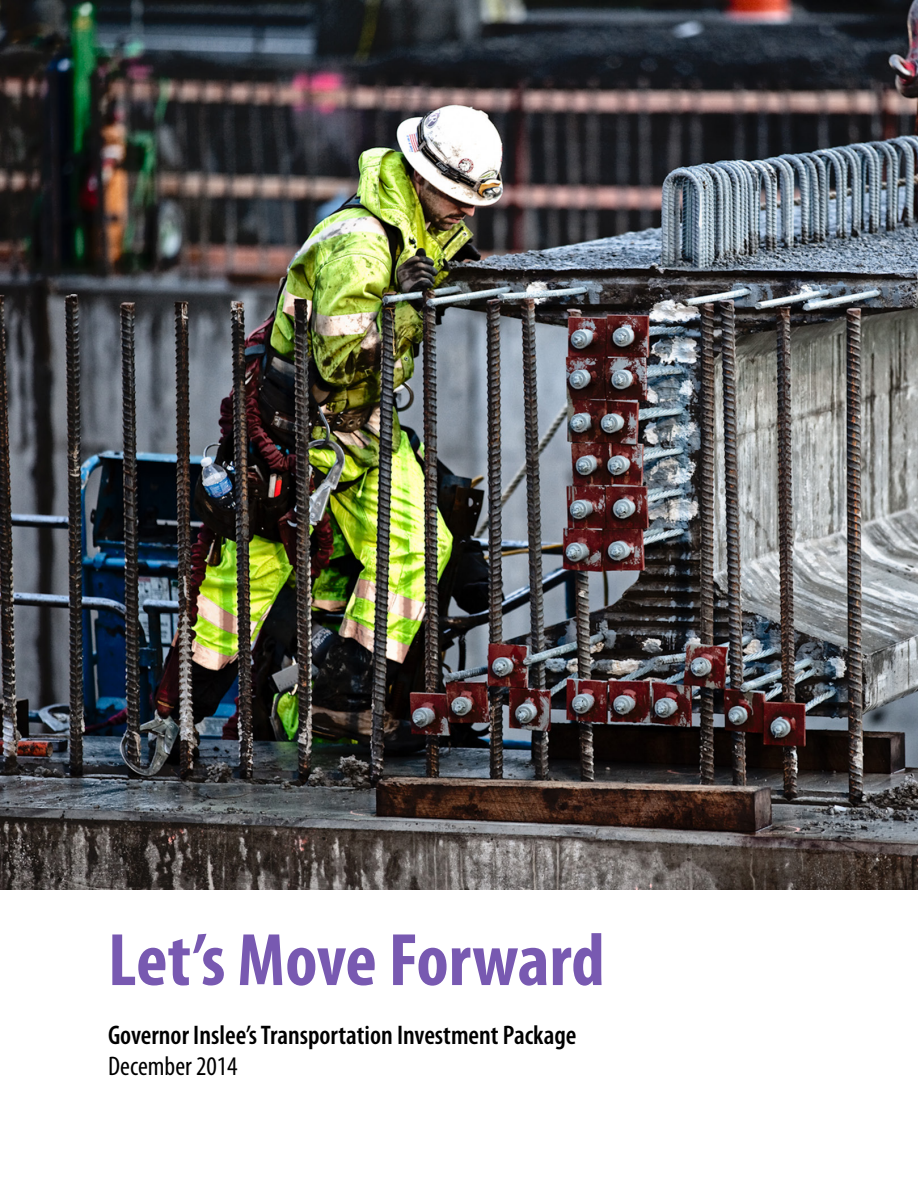
<style>
.page{position:relative;width:918px;height:1188px;background:#fff}
.page>*{position:absolute;margin:0;border:0;box-sizing:border-box;transform-origin:0 0}
.t1{font:700 condensed 75px "Myriad Pro";letter-spacing:-.005em;color:#7859b1}
.t2{font:600 condensed 27px "Myriad Pro";color:#000}
.t3{font:condensed 27px "Myriad Pro";color:#000}
</style>
<div class="page">
<img style="left:0;top:0;width:918px;height:890px">
<h1 class="t1" style="left:108px;top:913px;width:498px">Let’s Move Forward</h1>
<p class="t2" style="left:108px;top:1020px;width:470px">Governor Inslee’s Transportation Investment Package</p>
<p class="t3" style="left:108px;top:1050px;width:131px">December 2014</p>
</div>
